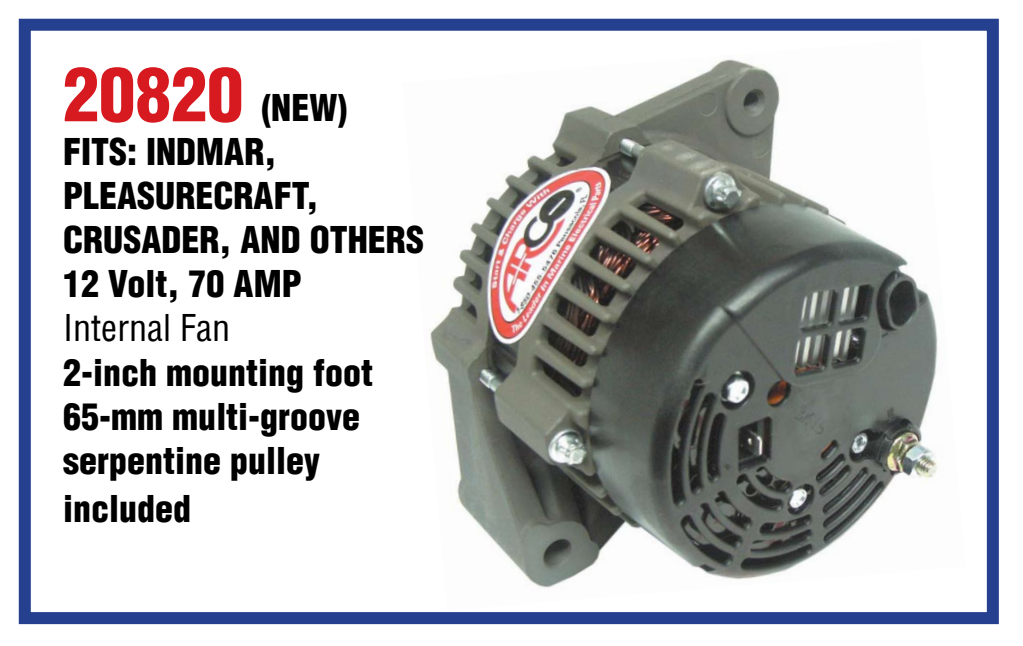
<style>
.page{position:relative;width:1023px;height:646px;background:#fff}
.page>*{position:absolute;margin:0;border:0;box-sizing:border-box;transform-origin:0 0}
.t1{font:72px "Switzerland Cond Black Plain";color:#d71920}
.t2{font:36px/44px "Switzerland Cond Black Plain";color:#000}
.t3{font:36px "Switzerland Condensed";color:#000}
.s1{font-size:36px;color:#000}
</style>
<div class="page">
<img style="left:429px;top:59px;width:509px;height:529px">
<div style="left:19px;top:19px;width:979px;height:605px;border:12px solid #24408f"></div>
<p class="t1" style="left:63px;top:50px;width:285px">20820 <span class="s1">(NEW)</span></p>
<p class="t2" style="left:63px;top:129px;width:215px">Fits: Indmar,</p>
<p class="t2" style="left:63px;top:173px;width:362px">Pleasurecraft,<br>Crusader, and Others</p>
<p class="t2" style="left:63px;top:261px;width:240px">12 Volt, 70 AMP</p>
<p class="t3" style="left:63px;top:305px;width:168px">Internal Fan</p>
<p class="t2" style="left:63px;top:349px;width:311px">2-inch mounting foot</p>
<p class="t2" style="left:63px;top:393px;width:298px">65-mm multi-groove</p>
<p class="t2" style="left:63px;top:437px;width:258px">serpentine pulley</p>
<p class="t2" style="left:63px;top:485px;width:129px">included</p>
</div>
